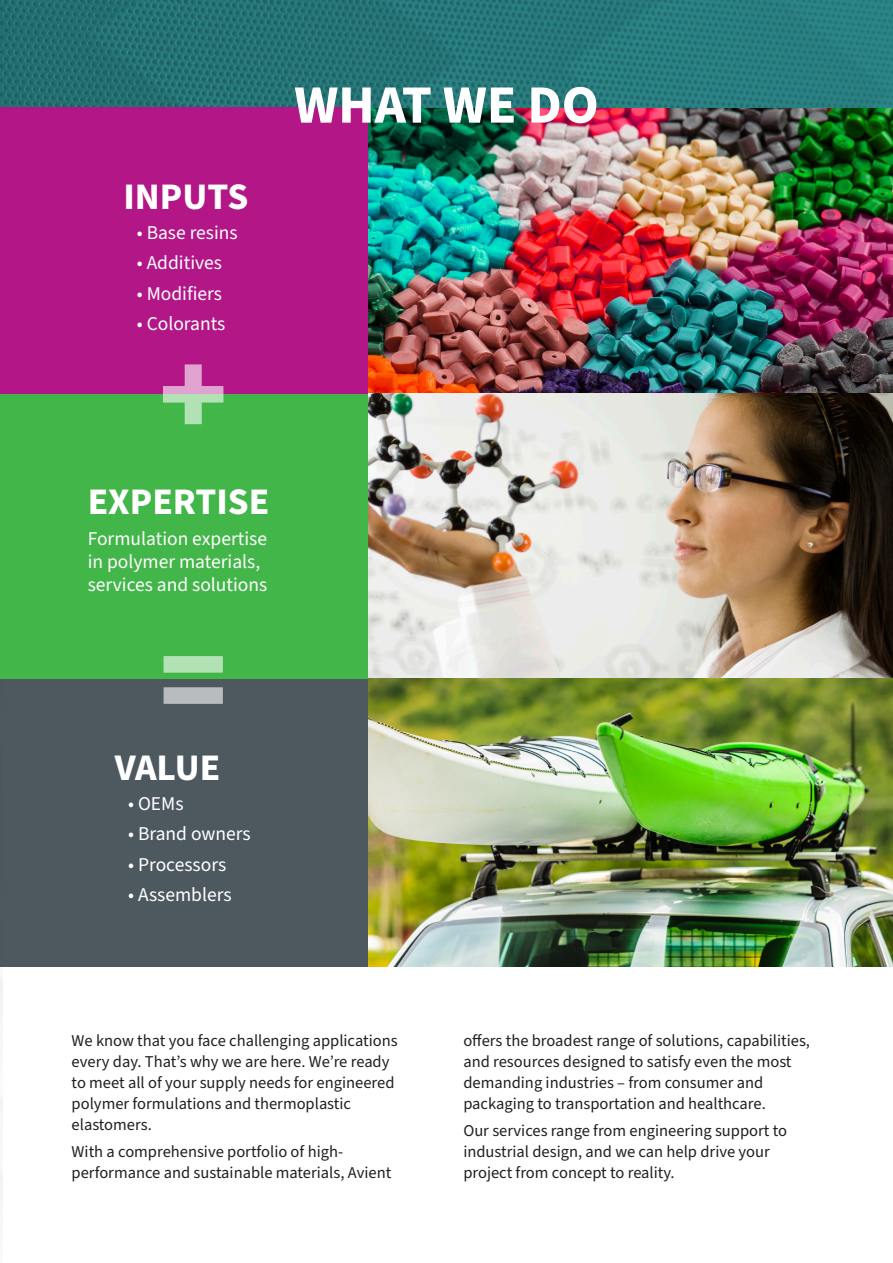
<style>
.page{position:relative;width:893px;height:1263px;background:#fff}
.page>*{position:absolute;margin:0;border:0;box-sizing:border-box;transform-origin:0 0}
.t1{font:700 54px "Source Sans Pro";color:#fff}
.t2{font:700 37.5px "Source Sans Pro";color:#fff}
.t3{font:19.5px/23.4px "Source Sans Pro";color:#fff}
.t4{font:16.5px/21px "Source Sans Pro";color:#231f20}
</style>
<div class="page">
<img style="left:0;top:966px;width:2px;height:259px">
<div style="left:0;top:394px;width:371px;height:285px;background:#42b649"></div>
<img style="left:0;top:0;width:893px;height:108px">
<div style="left:0;top:107px;width:371px;height:287px;background:#b31787"></div>
<div style="left:0;top:679px;width:371px;height:287px;background:#4e595f"></div>
<svg style="left:163px;top:364px;width:60px;height:60px"></svg>
<svg style="left:164px;top:656px;width:59px;height:48px"></svg>
<img style="left:369px;top:108px;width:524px;height:286px">
<img style="left:369px;top:394px;width:524px;height:572px">
<p class="t2" style="left:123px;top:171px;width:126px">INPUTS</p>
<p class="t3" style="left:137px;top:222px;width:102px">• Base resins</p>
<p class="t3" style="left:137px;top:252px;width:87px">• Additives</p>
<p class="t3" style="left:137px;top:282px;width:87px">• Modifiers</p>
<p class="t3" style="left:137px;top:312px;width:90px">• Colorants</p>
<p class="t1" style="left:294px;top:68px;width:306px">WHAT WE DO</p>
<p class="t2" style="left:88px;top:476px;width:183px">EXPERTISE</p>
<p class="t3" style="left:88px;top:527px;width:181px">Formulation expertise in polymer materials, services and solutions</p>
<p class="t2" style="left:115px;top:742px;width:107px">VALUE</p>
<p class="t3" style="left:128px;top:793px;width:57px">• OEMs</p>
<p class="t3" style="left:128px;top:823px;width:124px">• Brand owners</p>
<p class="t3" style="left:128px;top:853px;width:100px">• Processors</p>
<p class="t3" style="left:128px;top:883px;width:105px">• Assemblers</p>
<p class="t4" style="left:72px;top:1030px;width:327px">We know that you face challenging applications every day. That’s why we are here. We’re ready to meet all of your supply needs for engineered polymer formulations and thermoplastic elastomers.</p>
<p class="t4" style="left:72px;top:1142px;width:321px">With a comprehensive portfolio of high&shy;performance and sustainable materials, Avient</p>
<p class="t4" style="left:463px;top:1030px;width:348px">offers the broadest range of solutions, capabilities, and resources designed to satisfy even the most demanding industries – from consumer and packaging to transportation and healthcare.</p>
<p class="t4" style="left:463px;top:1121px;width:325px">Our services range from engineering support to industrial design, and we can help drive your project from concept to reality.</p>
</div>
